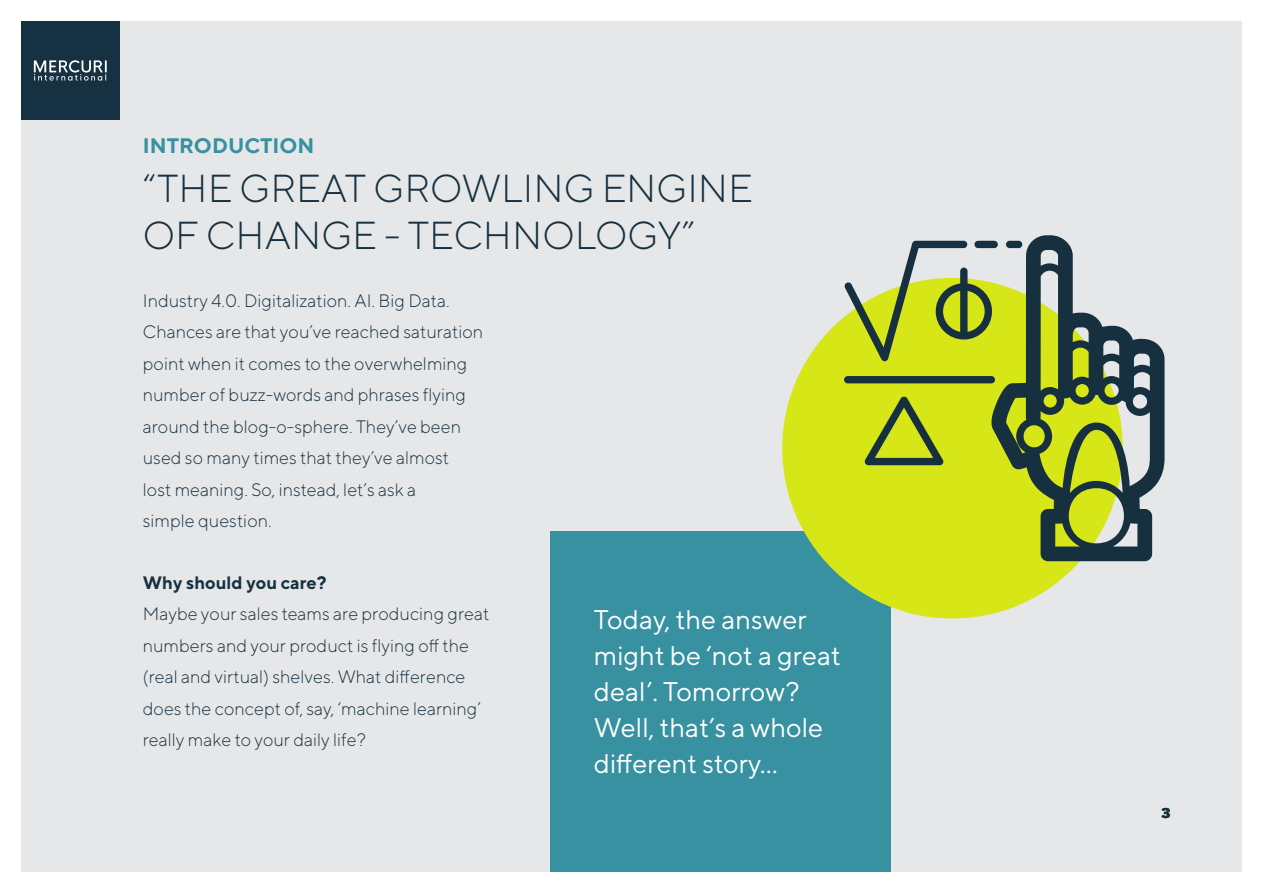
<style>
.page{position:relative;width:1263px;height:893px;background:#fff}
.page>*{position:absolute;margin:0;border:0;box-sizing:border-box;transform-origin:0 0}
.t1{font:300 39px/46.8px "TT Norms";color:#163141}
.t2{font:27px/36px "TT Norms";color:#fff}
.t3{font:700 21px "TT Norms";color:#3891a1}
.t4{font:300 18px/31.5px "TT Norms";color:#163141}
.t5{font:700 18px "TT Norms";color:#163141}
.t6{font:15px "Proxima Nova Extrabld";color:#163141}
</style>
<div class="page">
<div style="left:21px;top:21px;width:1221px;height:851px;background:#e6e7e8"></div>
<div style="left:21px;top:21px;width:98px;height:98px;background:#163141"></div>
<svg style="left:34px;top:60px;width:73px;height:21px"></svg>
<div style="left:550px;top:531px;width:341px;height:341px;background:#3891a1"></div>
<div style="left:782px;top:278px;width:341px;height:340px;background:#d6e617;border-radius:170px"></div>
<svg style="left:844px;top:235px;width:320px;height:326px"></svg>
<p class="t3" style="left:143px;top:132px;width:173px">INTRODUCTION</p>
<h1 class="t1" style="left:143px;top:164px;width:611px">“THE GREAT GROWLING ENGINE<br>OF CHANGE - TECHNOLOGY”</h1>
<p class="t4" style="left:143px;top:284px;width:342px">Industry 4.0. Digitalization. AI. Big Data.<br>Chances are that you’ve reached saturation point when it comes to the overwhelming number of buzz-words and phrases flying around the blog-o-sphere. They’ve been used so many times that they’ve almost<br>lost meaning. So, instead, let’s ask a<br>simple question.</p>
<p class="t5" style="left:143px;top:571px;width:185px">Why should you care?</p>
<p class="t4" style="left:143px;top:598px;width:348px">Maybe your sales teams are producing great numbers and your product is flying off the (real and virtual) shelves. What difference does the concept of, say, ‘machine learning’ really make to your daily life?</p>
<h2 class="t2" style="left:594px;top:601px;width:249px">Today, the answer might be ‘not a great deal’. Tomorrow?<br>Well, that’s a whole different story...</h2>
<p class="t6" style="left:1161px;top:804px;width:11px">3</p>
</div>
